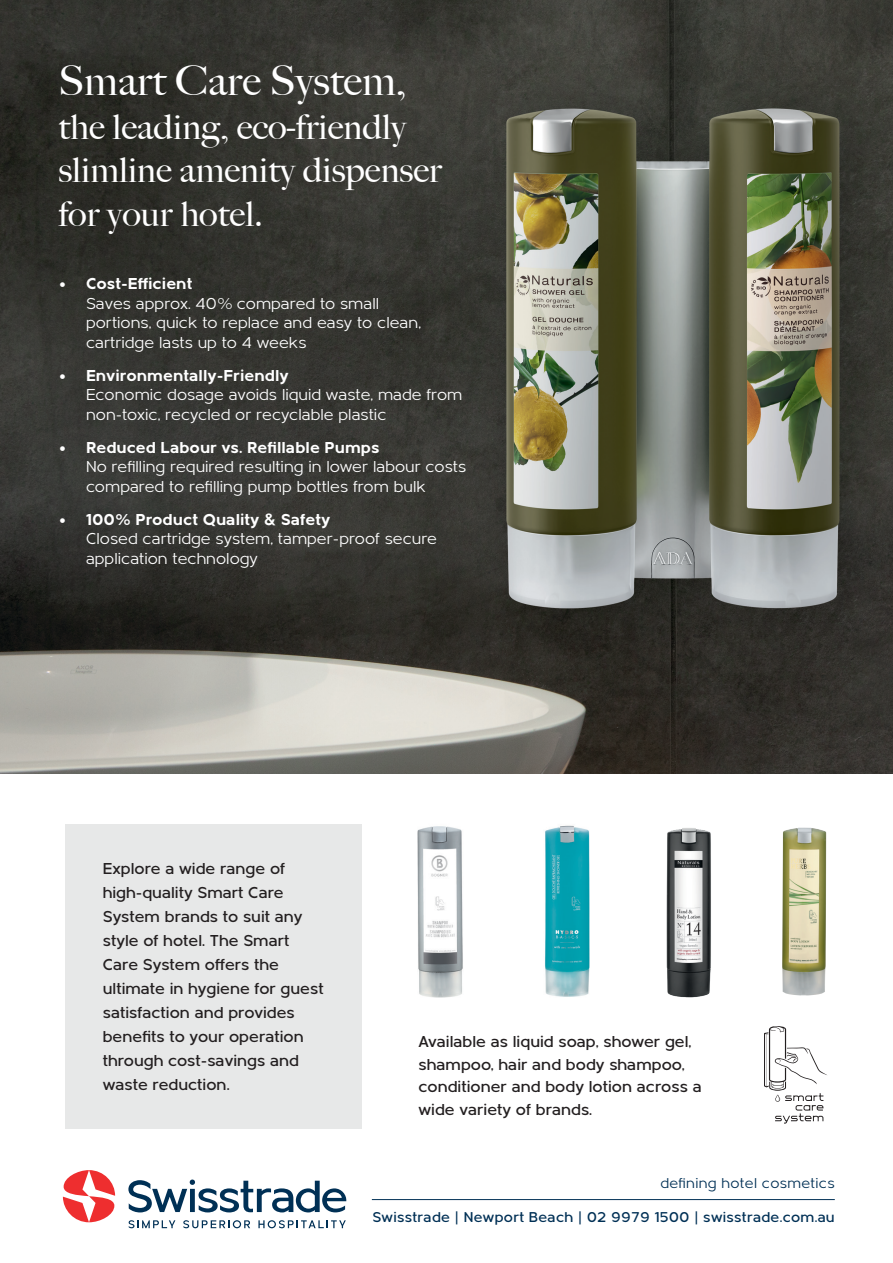
<style>
.page{position:relative;width:893px;height:1263px;background:#fff}
.page>*{position:absolute;margin:0;border:0;box-sizing:border-box;transform-origin:0 0}
.t1{font:500 40.65px "Big Caslon";color:#fff;scale:1.05 1}
.t2{font:500 34.5px/43.5px "Big Caslon";color:#fff;scale:1.05 1}
.t3{font:16.5px/19.5px "Metrisch";color:#fff}
.t4{font:500 16.5px/24px "Metrisch";color:#231f20}
.t5{font:500 14.85px "Metrisch";letter-spacing:.02em;color:#003055}
.t6{font:14.85px "Metrisch";letter-spacing:.02em;color:#003055}
.s1{font-weight:700}
</style>
<div class="page">
<img style="left:0;top:0;width:893px;height:774px">
<svg style="left:764px;top:1026px;width:63px;height:97px"></svg>
<img style="left:417px;top:826px;width:46px;height:172px">
<img style="left:782px;top:827px;width:44px;height:169px">
<img style="left:666px;top:828px;width:45px;height:170px">
<img style="left:545px;top:825px;width:45px;height:172px">
<div style="left:65px;top:824px;width:296px;height:305px;background:#e7e8e8"></div>
<hr style="left:372px;top:1199px;width:463px;height:1px;background:#003055">
<svg style="left:129px;top:1220px;width:46px;height:8px"></svg>
<svg style="left:183px;top:1220px;width:67px;height:8px"></svg>
<svg style="left:258px;top:1220px;width:88px;height:8px"></svg>
<svg style="left:63px;top:1170px;width:52px;height:52px"></svg>
<svg style="left:128px;top:1179px;width:218px;height:33px"></svg>
<p class="t1" style="left:58px;top:48px;width:333px">Smart Care System,</p>
<p class="t2" style="left:58px;top:103px;width:367px">the leading, eco-friendly slimline amenity dispenser for your hotel.</p>
<p class="t3" style="left:86px;top:274px;width:337px;text-indent:-27px"><span class="s1">• Cost-Efficient<br></span>Saves approx. 40% compared to small portions, quick to replace and easy to clean, cartridge lasts up to 4 weeks</p>
<p class="t3" style="left:86px;top:366px;width:378px;text-indent:-27px"><span class="s1">• Environmentally-Friendly<br></span>Economic dosage avoids liquid waste, made from non-toxic, recycled or recyclable plastic</p>
<p class="t3" style="left:86px;top:438px;width:382px;text-indent:-27px"><span class="s1">• Reduced Labour vs. Refillable Pumps<br></span>No refilling required resulting in lower labour costs compared to refilling pump bottles from bulk</p>
<p class="t3" style="left:86px;top:510px;width:353px;text-indent:-27px"><span class="s1">• 100% Product Quality &amp; Safety<br></span>Closed cartridge system, tamper-proof secure application technology</p>
<p class="t4" style="left:103px;top:857px;width:222px">Explore a wide range of high-quality Smart Care<br>System brands to suit any style of hotel. The Smart<br>Care System offers the ultimate in hygiene for guest satisfaction and provides benefits to your operation through cost-savings and waste reduction.</p>
<p class="t4" style="left:419px;top:1031px;width:285px;line-height:22.5px">Available as liquid soap, shower gel, shampoo, hair and body shampoo, conditioner and body lotion across a wide variety of brands.</p>
<p class="t6" style="left:660px;top:1175px;width:176px">defining hotel cosmetics</p>
<p class="t5" style="left:372px;top:1209px;width:464px">Swisstrade | Newport Beach | 02 9979 1500 | swisstrade.com.au</p>
</div>
